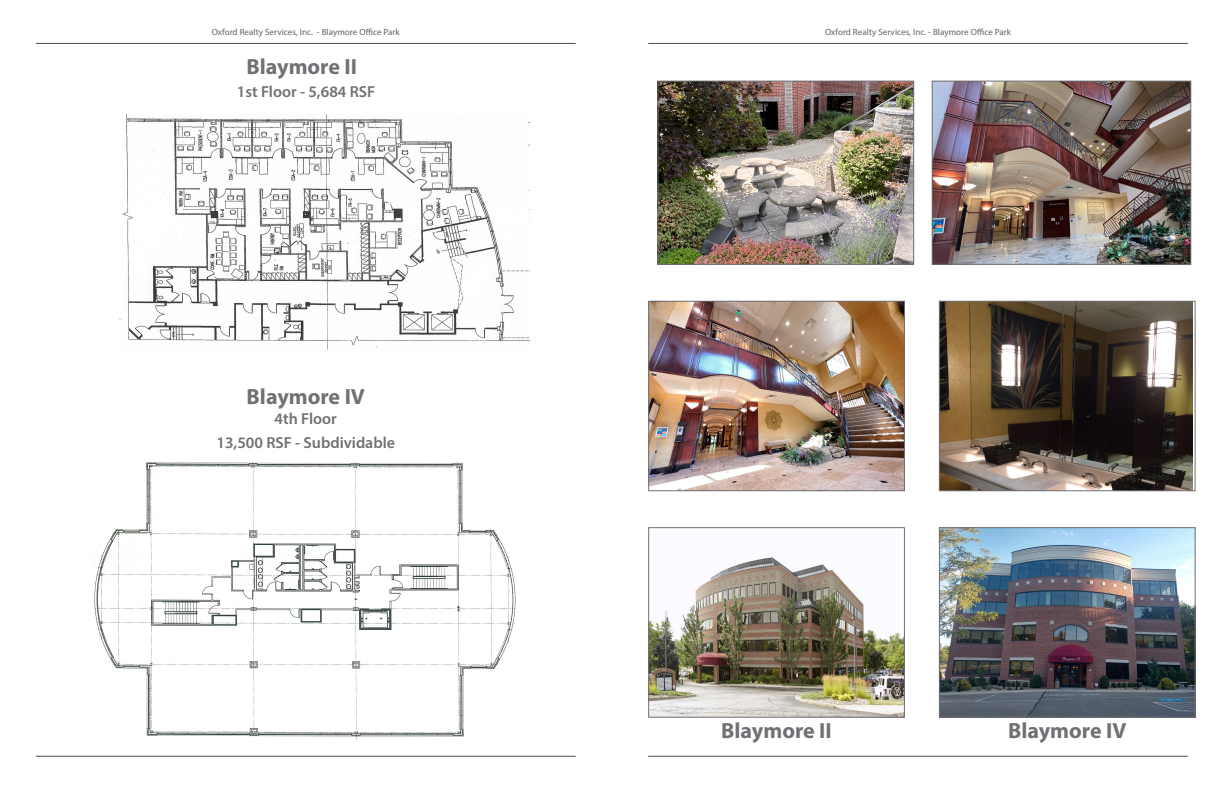
<style>
.page{position:relative;width:1224px;height:792px;background:#fff}
.page>*{position:absolute;margin:0;border:0;box-sizing:border-box;transform-origin:0 0}
.t1{font:700 22px "Myriad Pro";color:#717074}
.t2{font:600 16px "Myriad Pro";color:#717074}
.t3{font:9px "Myriad Pro";letter-spacing:.005em;color:#636366}
</style>
<div class="page">
<hr style="left:36px;top:756px;width:540px;height:1px;background:#4b4c4d">
<hr style="left:648px;top:756px;width:540px;height:1px;background:#4b4c4d">
<hr style="left:36px;top:43px;width:540px;height:1px;background:#4b4c4d">
<hr style="left:648px;top:43px;width:540px;height:1px;background:#4b4c4d">
<img style="left:659px;top:83px;width:253px;height:180px">
<div style="left:657px;top:81px;width:257px;height:184px;border:1px solid #717074"></div>
<img style="left:650px;top:303px;width:253px;height:186px">
<div style="left:648px;top:301px;width:257px;height:190px;border:1px solid #717074"></div>
<img style="left:650px;top:557px;width:253px;height:159px">
<div style="left:648px;top:527px;width:257px;height:191px;border:1px solid #717074"></div>
<img style="left:941px;top:529px;width:253px;height:187px">
<div style="left:939px;top:527px;width:257px;height:191px;border:1px solid #717074"></div>
<img style="left:941px;top:303px;width:251px;height:186px">
<div style="left:939px;top:301px;width:257px;height:190px;border:1px solid #717074"></div>
<img style="left:934px;top:83px;width:255px;height:180px">
<div style="left:932px;top:81px;width:259px;height:184px;border:1px solid #717074"></div>
<img style="left:119px;top:114px;width:410px;height:236px">
<img style="left:94px;top:462px;width:422px;height:278px">
<p class="t3" style="left:212px;top:26px;width:190px">Oxford Realty Services, Inc. - Blaymore Office Park</p>
<p class="t3" style="left:825px;top:26px;width:188px">Oxford Realty Services, Inc. - Blaymore Office Park</p>
<p class="t1" style="left:247px;top:52px;width:112px">Blaymore II</p>
<p class="t2" style="left:237px;top:81px;width:140px">1st Floor - 5,684 RSF</p>
<p class="t1" style="left:247px;top:382px;width:120px">Blaymore IV</p>
<p class="t2" style="left:275px;top:408px;width:64px">4th Floor</p>
<p class="t2" style="left:216px;top:432px;width:180px">13,500 RSF - Subdividable</p>
<p class="t1" style="left:721px;top:716px;width:112px">Blaymore II</p>
<p class="t1" style="left:1008px;top:716px;width:120px">Blaymore IV</p>
</div>
